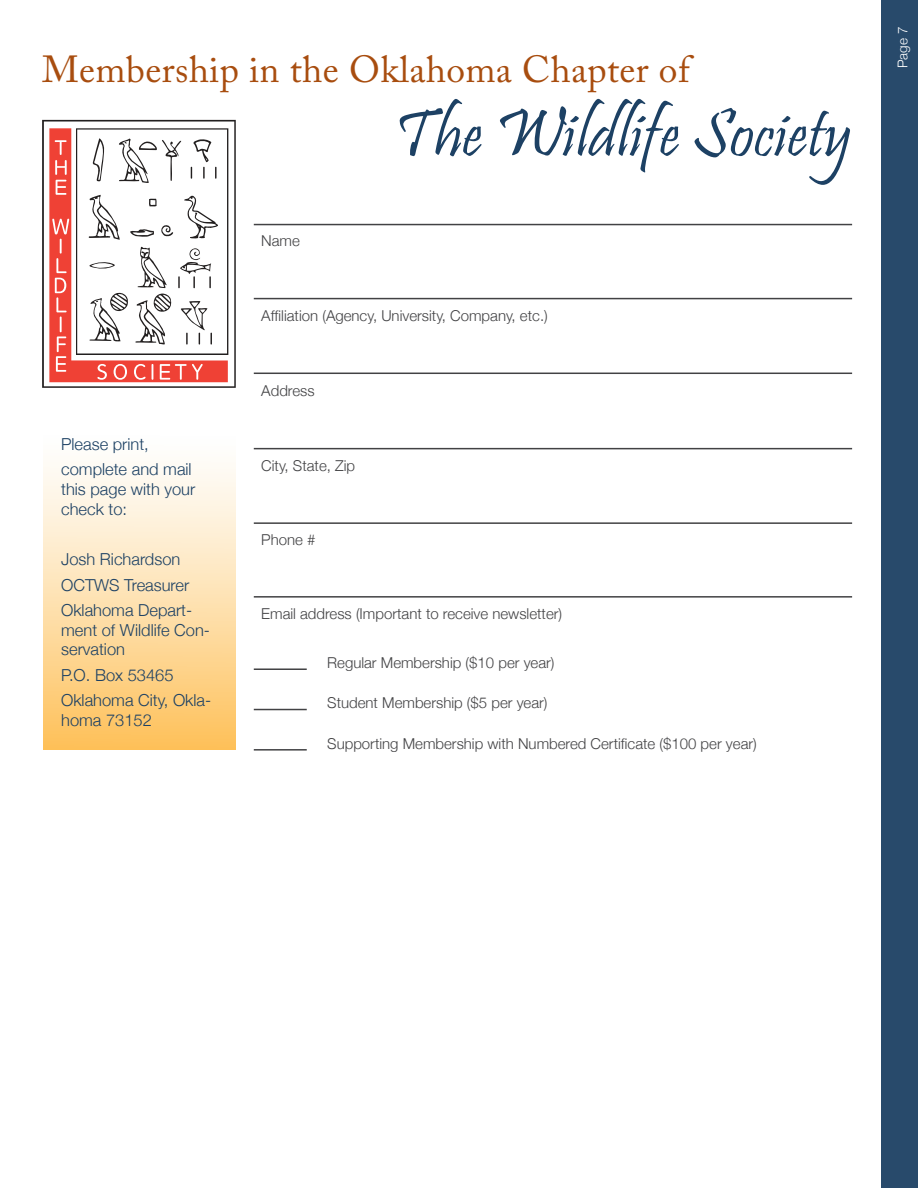
<style>
.page{position:relative;width:918px;height:1188px;background:#fff}
.page>*{position:absolute;margin:0;border:0;box-sizing:border-box;transform-origin:0 0}
.t1{font:69px "Pristina";color:#1d4164}
.t2{font:37.5px "Adobe Caslon Pro";letter-spacing:.01em;color:#a84d0f}
.t3{font:300 16.5px/25.2px "Helvetica Neue";color:#1d4164}
.t4{font:300 15px "Helvetica Neue";color:#424244}
.t5{font:300 13.5px "Helvetica Neue";color:#fff}
</style>
<div class="page">
<div style="left:882px;top:0;width:36px;height:1188px;background:#284a6b"></div>
<hr style="left:254px;top:668px;width:53px;height:2px;background:#424244">
<hr style="left:254px;top:749px;width:53px;height:2px;background:#424244">
<hr style="left:254px;top:709px;width:53px;height:1px;background:#424244">
<hr style="left:254px;top:224px;width:598px;height:1px;background:#424244">
<hr style="left:254px;top:298px;width:598px;height:1px;background:#424244">
<hr style="left:254px;top:373px;width:598px;height:1px;background:#424244">
<hr style="left:254px;top:448px;width:598px;height:1px;background:#424244">
<hr style="left:254px;top:522px;width:598px;height:2px;background:#424244">
<hr style="left:254px;top:596px;width:598px;height:2px;background:#424244">
<div style="left:43px;top:388px;width:193px;height:362px;background:linear-gradient(to bottom,#feffff,#fec463)"></div>
<svg style="left:42px;top:120px;width:194px;height:268px"></svg>
<svg style="left:49px;top:128px;width:179px;height:254px;fill:#ef4135"></svg>
<svg style="left:55px;top:140px;width:12px;height:55px"></svg>
<svg style="left:97px;top:364px;width:10px;height:16px"></svg>
<svg style="left:114px;top:364px;width:13px;height:16px"></svg>
<svg style="left:134px;top:364px;width:12px;height:16px"></svg>
<svg style="left:152px;top:364px;width:1px;height:16px"></svg>
<svg style="left:160px;top:364px;width:43px;height:16px"></svg>
<svg style="left:52px;top:219px;width:17px;height:153px;background:#f16157"></svg>
<svg style="left:76px;top:128px;width:152px;height:227px"></svg>
<h2 class="t2" style="left:42px;top:54px;width:649px">Membership in the Oklahoma Chapter of</h2>
<h1 class="t1" style="left:394px;top:99px;width:459px">The Wildlife Society</h1>
<p class="t4" style="left:261px;top:234px;width:40px">Name</p>
<p class="t4" style="left:261px;top:304px;width:288px">Affiliation (Agency, University, Company, etc.)</p>
<p class="t3" style="left:61px;top:433px;width:132px">Please print, complete and mail</p>
<p class="t3" style="left:61px;top:480px;width:136px;line-height:19.8px">this page with your check to:</p>
<p class="t3" style="left:61px;top:548px;width:133px">Josh Richardson<br>OCTWS Treasurer<br>Oklahoma Depart-</p>
<p class="t3" style="left:61px;top:621px;width:150px;line-height:19.8px">ment of Wildlife Con&shy;servation</p>
<p class="t3" style="left:61px;top:663px;width:152px">P.O. Box 53465<br>Oklahoma City, Okla-</p>
<p class="t3" style="left:61px;top:708px;width:92px">homa 73152</p>
<p class="t4" style="left:261px;top:384px;width:55px">Address</p>
<p class="t4" style="left:261px;top:459px;width:95px">City, State, Zip</p>
<p class="t4" style="left:261px;top:533px;width:56px">Phone #</p>
<p class="t4" style="left:261px;top:607px;width:302px">Email address (Important to receive newsletter)</p>
<p class="t4" style="left:327px;top:656px;width:229px">Regular Membership ($10 per year)</p>
<p class="t4" style="left:327px;top:696px;width:222px">Student Membership ($5 per year)</p>
<p class="t4" style="left:327px;top:731px;width:431px">Supporting Membership with Numbered Certificate ($100 per year)</p>
<p class="t5" style="left:897px;top:68px;width:43px;rotate:-90deg">Page 7</p>
</div>
